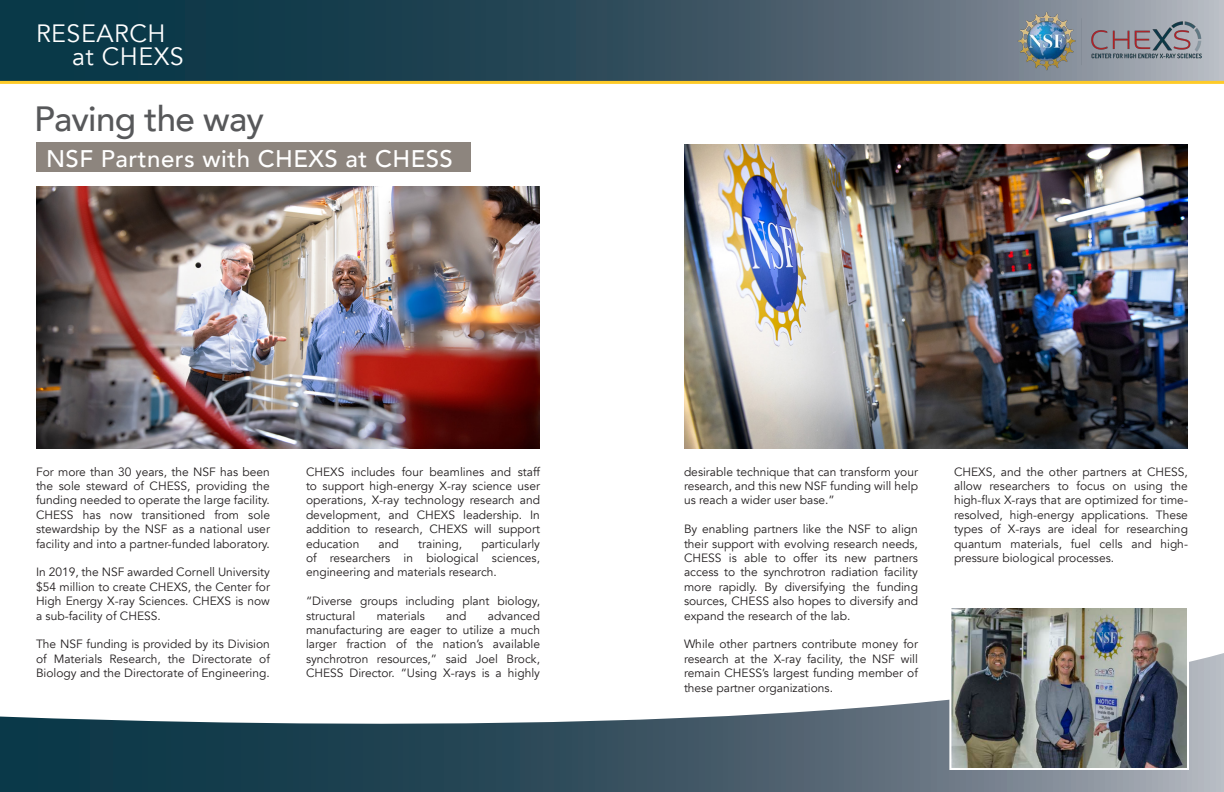
<style>
.page{position:relative;width:1224px;height:792px;background:#fff}
.page>*{position:absolute;margin:0;border:0;box-sizing:border-box;transform-origin:0 0}
.t1{font:500 35px "Avenir";letter-spacing:-.02em;color:#57585a}
.t2{font:25px/23px "Avenir";letter-spacing:.02em;color:#fff}
.t3{font:500 24px "Avenir";letter-spacing:.02em;color:#fff}
.t4{font:12px/14.4px "Avenir";color:#231f20;text-align:justify}
</style>
<div class="page">
<svg style="left:0;top:0;width:1224px;height:84px;background:#3c575e"></svg>
<svg style="left:0;top:653px;width:1224px;height:139px"></svg>
<img style="left:36px;top:186px;width:504px;height:263px">
<img style="left:684px;top:144px;width:504px;height:305px">
<img style="left:952px;top:609px;width:234px;height:158px">
<div style="left:949px;top:606px;width:240px;height:164px;border:2px solid #fff"></div>
<img style="left:1015px;top:10px;width:187px;height:62px">
<div style="left:36px;top:142px;width:434px;height:30px;background:#8d857e"></div>
<p class="t2" style="left:72px;top:22px;width:113px;text-indent:-36px">RESEARCH at CHEXS</p>
<p class="t1" style="left:34px;top:88px;width:232px">Paving the way</p>
<p class="t3" style="left:46px;top:138px;width:408px">NSF Partners with CHEXS at CHESS</p>
<p class="t4" style="left:36px;top:464px;width:236px">For more than 30 years, the NSF has been the sole steward of CHESS, providing the funding needed to operate the large facility.<br>CHESS has now transitioned from sole stewardship by the NSF as a national user facility and into a partner-funded laboratory.</p>
<p class="t4" style="left:36px;top:565px;width:236px">In 2019, the NSF awarded Cornell University $54 million to create CHEXS, the Center for High Energy X-ray Sciences. CHEXS is now a sub-facility of CHESS.</p>
<p class="t4" style="left:36px;top:637px;width:235px">The NSF funding is provided by its Division of Materials Research, the Directorate of Biology and the Directorate of Engineering.</p>
<p class="t4" style="left:306px;top:464px;width:236px">CHEXS includes four beamlines and staff to support high-energy X-ray science user operations, X-ray technology research and development, and CHEXS leadership. In addition to research, CHEXS will support education</p>
<p class="t4" style="left:306px;top:536px;width:236px;text-indent:175px">particularly of researchers in biological sciences, engineering and materials research.</p>
<p class="t4" style="left:306px;top:594px;width:236px">“Diverse groups including plant biology, structural</p>
<p class="t4" style="left:379px;top:536px;width:22px">and</p>
<p class="t4" style="left:418px;top:536px;width:45px">training,</p>
<p class="t4" style="left:306px;top:608px;width:236px;text-indent:182px">advanced manufacturing are eager to utilize a much larger fraction of the nation’s available synchrotron resources,” said Joel Brock, CHESS Director. “Using X-rays is a highly</p>
<p class="t4" style="left:377px;top:608px;width:50px">materials</p>
<p class="t4" style="left:446px;top:608px;width:22px">and</p>
<p class="t4" style="left:684px;top:464px;width:236px">desirable technique that can transform your research, and this new NSF funding will help us reach a wider user base.”</p>
<p class="t4" style="left:684px;top:522px;width:236px">By enabling partners like the NSF to align their support with evolving research needs, CHESS is able to offer its new partners access to the synchrotron radiation facility more rapidly. By diversifying the funding sources, CHESS also hopes to diversify and expand the research of the lab.</p>
<p class="t4" style="left:684px;top:637px;width:236px">While other partners contribute money for research at the X-ray facility, the NSF will remain CHESS’s largest funding member of these partner organizations.</p>
<p class="t4" style="left:954px;top:464px;width:235px">CHEXS, and the other partners at CHESS, allow researchers to focus on using the high-flux X-rays that are optimized for time&shy;resolved, high-energy applications. These types of X-rays are ideal for researching quantum materials, fuel cells and high&shy;pressure biological processes.</p>
</div>
